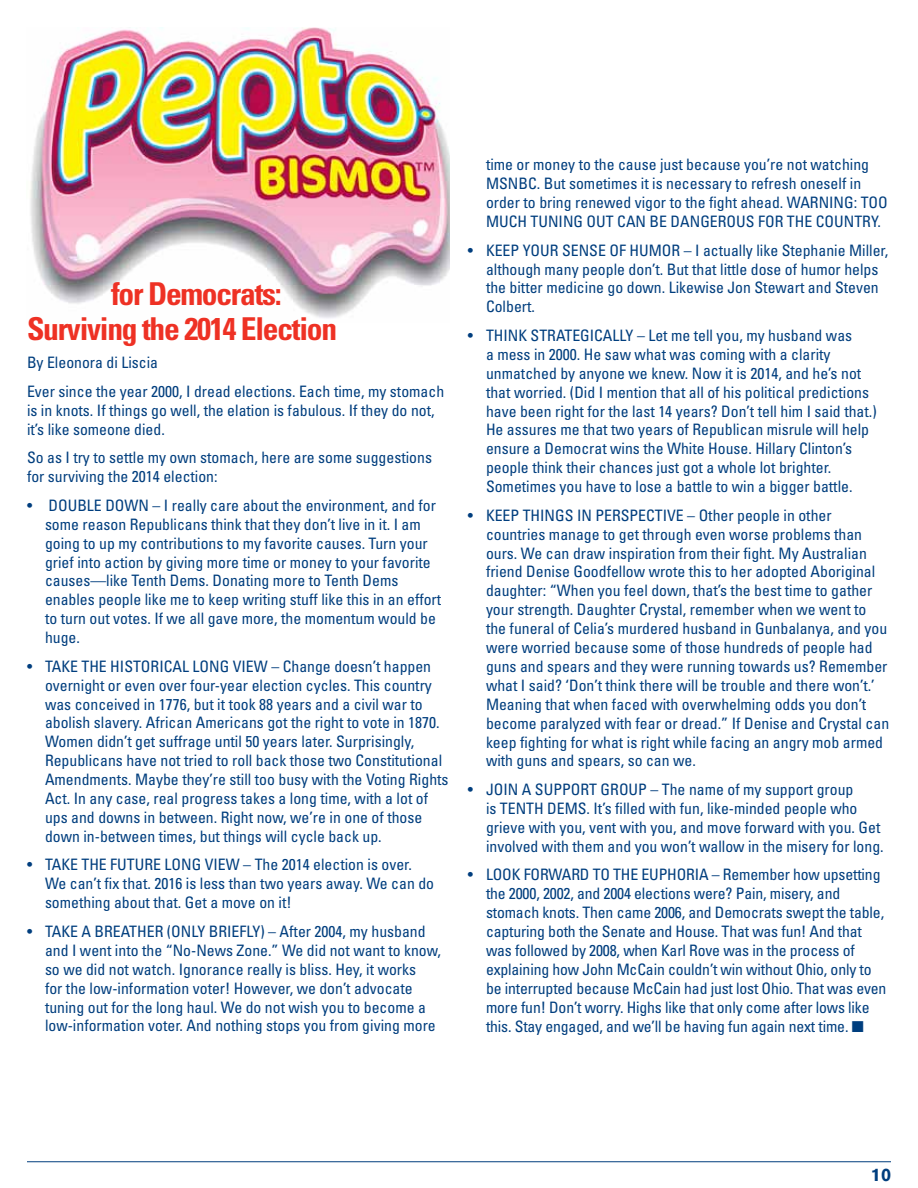
<style>
.page{position:relative;width:918px;height:1188px;background:#fff}
.page>*{position:absolute;margin:0;border:0;box-sizing:border-box;transform-origin:0 0}
.t1{font:700 condensed 31.5px/34.5px "Univers";letter-spacing:-.04em;color:#ee3124}
.t2{font:700 18px "Akzidenz Grotesk BE";color:#003e7e}
.t3{font:condensed 15.75px/18.9px "Univers";color:#003e7e}
</style>
<div class="page">
<hr style="left:27px;top:1161px;width:864px;height:1px;background:#003e7e">
<img style="left:30px;top:27px;width:420px;height:291px">
<h1 class="t1" style="left:27px;top:276px;width:312px;text-indent:84px">for Democrats:<br>Surviving the 2014 Election</h1>
<p class="t3" style="left:27px;top:348px;width:419px;line-height:28.7px">By Eleonora di Liscia<br>Ever since the year 2000, I dread elections. Each time, my stomach</p>
<p class="t3" style="left:27px;top:400px;width:409px">is in knots. If things go well, the elation is fabulous. If they do not, it’s like someone died.</p>
<p class="t3" style="left:27px;top:448px;width:407px">So as I try to settle my own stomach, here are some suggestions for surviving the 2014 election:</p>
<p class="t3" style="left:45px;top:495px;width:398px;text-indent:-18px">• DOUBLE DOWN – I really care about the environment, and for some reason Republicans think that they don’t live in it. I am going to up my contributions to my favorite causes. Turn your grief into action by giving more time or money to your favorite causes—like Tenth Dems. Donating more to Tenth Dems enables people like me to keep writing stuff like this in an effort to turn out votes. If we all gave more, the momentum would be huge.</p>
<p class="t3" style="left:45px;top:656px;width:405px;text-indent:-18px">• TAKE THE HISTORICAL LONG VIEW – Change doesn’t happen overnight or even over four-year election cycles. This country was conceived in 1776, but it took 88 years and a civil war to abolish slavery. African Americans got the right to vote in 1870.<br>Women didn’t get suffrage until 50 years later. Surprisingly, Republicans have not tried to roll back those two Constitutional Amendments. Maybe they’re still too busy with the Voting Rights Act. In any case, real progress takes a long time, with a lot of ups and downs in between. Right now, we’re in one of those down in-between times, but things will cycle back up.</p>
<p class="t3" style="left:45px;top:855px;width:391px;text-indent:-18px">• TAKE THE FUTURE LONG VIEW – The 2014 election is over.<br>We can’t fix that. 2016 is less than two years away. We can do something about that. Get a move on it!</p>
<p class="t3" style="left:45px;top:921px;width:398px;text-indent:-18px">• TAKE A BREATHER (ONLY BRIEFLY) – After 2004, my husband and I went into the “No-News Zone.” We did not want to know, so we did not watch. Ignorance really is bliss. Hey, it works<br>for the low-information voter! However, we don’t advocate tuning out for the long haul. We do not wish you to become a low-information voter. And nothing stops you from giving more</p>
<p class="t3" style="left:486px;top:155px;width:403px">time or money to the cause just because you’re not watching MSNBC. But sometimes it is necessary to refresh oneself in order to bring renewed vigor to the fight ahead. WARNING: TOO MUCH TUNING OUT CAN BE DANGEROUS FOR THE COUNTRY.</p>
<p class="t3" style="left:486px;top:240px;width:404px;text-indent:-18px">• KEEP YOUR SENSE OF HUMOR – I actually like Stephanie Miller, although many people don’t. But that little dose of humor helps the bitter medicine go down. Likewise Jon Stewart and Steven Colbert.</p>
<p class="t3" style="left:486px;top:325px;width:392px;text-indent:-18px">• THINK STRATEGICALLY – Let me tell you, my husband was<br>a mess in 2000. He saw what was coming with a clarity unmatched by anyone we knew. Now it is 2014, and he’s not that worried. (Did I mention that all of his political predictions have been right for the last 14 years? Don’t tell him I said that.)<br>He assures me that two years of Republican misrule will help ensure a Democrat wins the White House. Hillary Clinton’s people think their chances just got a whole lot brighter.<br>Sometimes you have to lose a battle to win a bigger battle.</p>
<p class="t3" style="left:486px;top:505px;width:405px;text-indent:-18px">• KEEP THINGS IN PERSPECTIVE – Other people in other countries manage to get through even worse problems than ours. We can draw inspiration from their fight. My Australian friend Denise Goodfellow wrote this to her adopted Aboriginal daughter: “When you feel down, that’s the best time to gather your strength. Daughter Crystal, remember when we went to the funeral of Celia’s murdered husband in Gunbalanya, and you were worried because some of those hundreds of people had guns and spears and they were running towards us? Remember what I said? ‘Don’t think there will be trouble and there won’t.’ Meaning that when faced with overwhelming odds you don’t become paralyzed with fear or dread.” If Denise and Crystal can keep fighting for what is right while facing an angry mob armed with guns and spears, so can we.</p>
<p class="t3" style="left:486px;top:780px;width:399px;text-indent:-18px">• JOIN A SUPPORT GROUP – The name of my support group<br>is TENTH DEMS. It’s filled with fun, like-minded people who grieve with you, vent with you, and move forward with you. Get involved with them and you won’t wallow in the misery for long.</p>
<p class="t3" style="left:486px;top:865px;width:402px;text-indent:-18px">• LOOK FORWARD TO THE EUPHORIA – Remember how upsetting the 2000, 2002, and 2004 elections were? Pain, misery, and stomach knots. Then came 2006, and Democrats swept the table, capturing both the Senate and House. That was fun! And that was followed by 2008, when Karl Rove was in the process of explaining how John McCain couldn’t win without Ohio, only to be interrupted because McCain had just lost Ohio. That was even more fun! Don’t worry. Highs like that only come after lows like this. Stay engaged, and we’ll be having fun again next time. ■</p>
<p class="t2" style="left:871px;top:1164px;width:22px">10</p>
</div>
